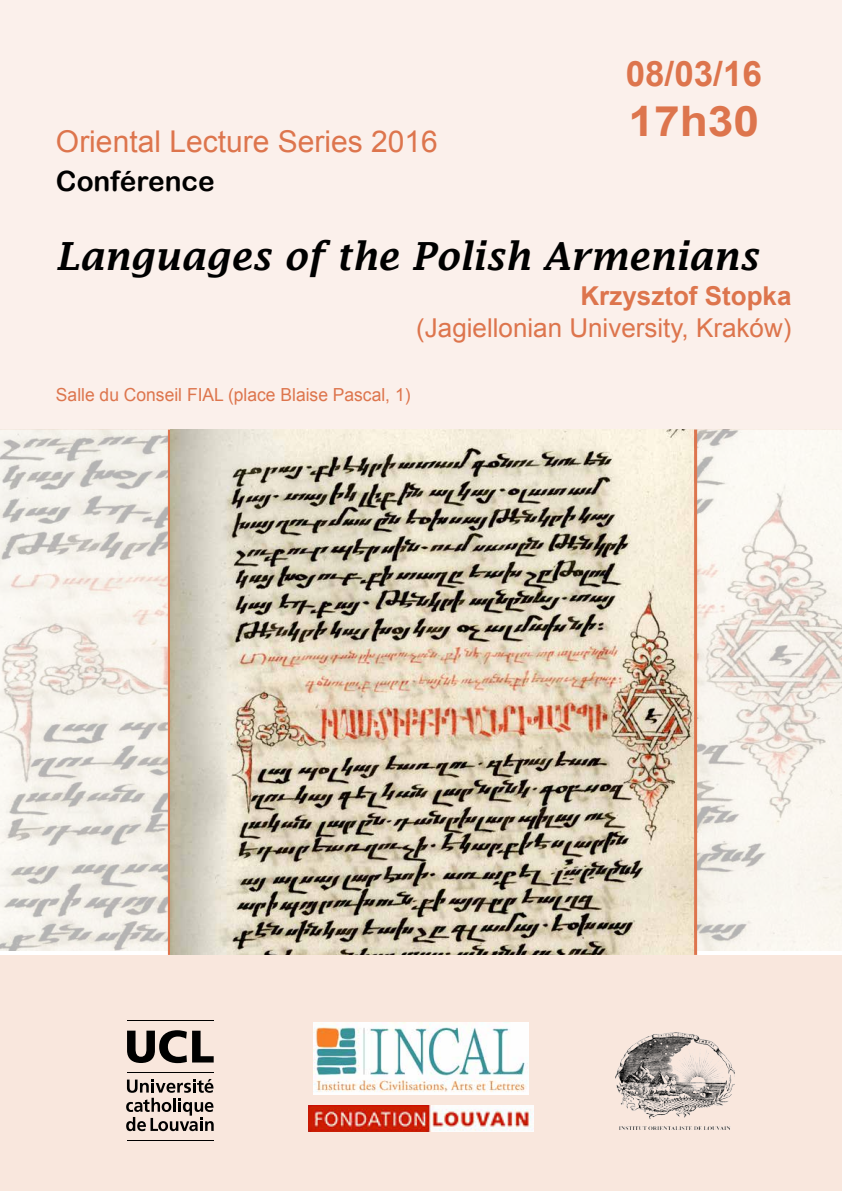
<style>
.page{position:relative;width:842px;height:1191px;background:#fff}
.page>*{position:absolute;margin:0;border:0;box-sizing:border-box;transform-origin:0 0}
.t1{font:700 42px "Arial";color:#dd754d;scale:1.1 1}
.t2{font:italic 600 38px "Lucida Fax";color:#000}
.t3{font:700 35px "Arial";color:#dd754d}
.t4{font:30px "Arial";color:#dd754d}
.t5{font:28px "Arial Rounded MT Bold";color:#000}
.t6{font:26px "Arial";color:#dd754d}
.t7{font:700 26px "Arial";color:#dd754d}
.t8{font:18px "Arial";color:#dd754d}
</style>
<div class="page">
<div style="left:0;top:955px;width:842px;height:236px;background:#f9e7dd"></div>
<div style="left:0;top:0;width:842px;height:429px;background:#fbf0eb"></div>
<svg style="left:126px;top:1079px;width:88px;height:52px"></svg>
<svg style="left:127px;top:1030px;width:87px;height:33px"></svg>
<hr style="left:127px;top:1020px;width:86px;height:1px;background:#000">
<hr style="left:127px;top:1140px;width:86px;height:1px;background:#000">
<hr style="left:127px;top:1072px;width:86px;height:1px;background:#000">
<img style="left:314px;top:1022px;width:214px;height:72px">
<img style="left:615px;top:1032px;width:119px;height:97px">
<img style="left:308px;top:1105px;width:226px;height:26px">
<img style="left:0;top:429px;width:842px;height:521px">
<hr style="left:168px;top:429px;width:3px;height:526px;background:#dd754d">
<hr style="left:694px;top:429px;width:3px;height:526px;background:#dd754d">
<img style="left:171px;top:429px;width:522px;height:526px">
<h3 class="t4" style="left:56px;top:122px;width:383px">Oriental Lecture Series 2016</h3>
<h3 class="t5" style="left:56px;top:165px;width:160px">Conférence</h3>
<h3 class="t3" style="left:626px;top:50px;width:138px">08/03/16</h3>
<h1 class="t1" style="left:628px;top:93px;width:121px">17h30</h1>
<h2 class="t2" style="left:56px;top:235px;width:704px">Languages of the Polish Armenians</h2>
<h3 class="t7" style="left:580px;top:279px;width:212px">Krzysztof Stopka</h3>
<h3 class="t6" style="left:416px;top:310px;width:377px">(Jagiellonian University, Kraków)</h3>
<p class="t8" style="left:56px;top:383px;width:356px">Salle du Conseil FIAL (place Blaise Pascal, 1)</p>
</div>
